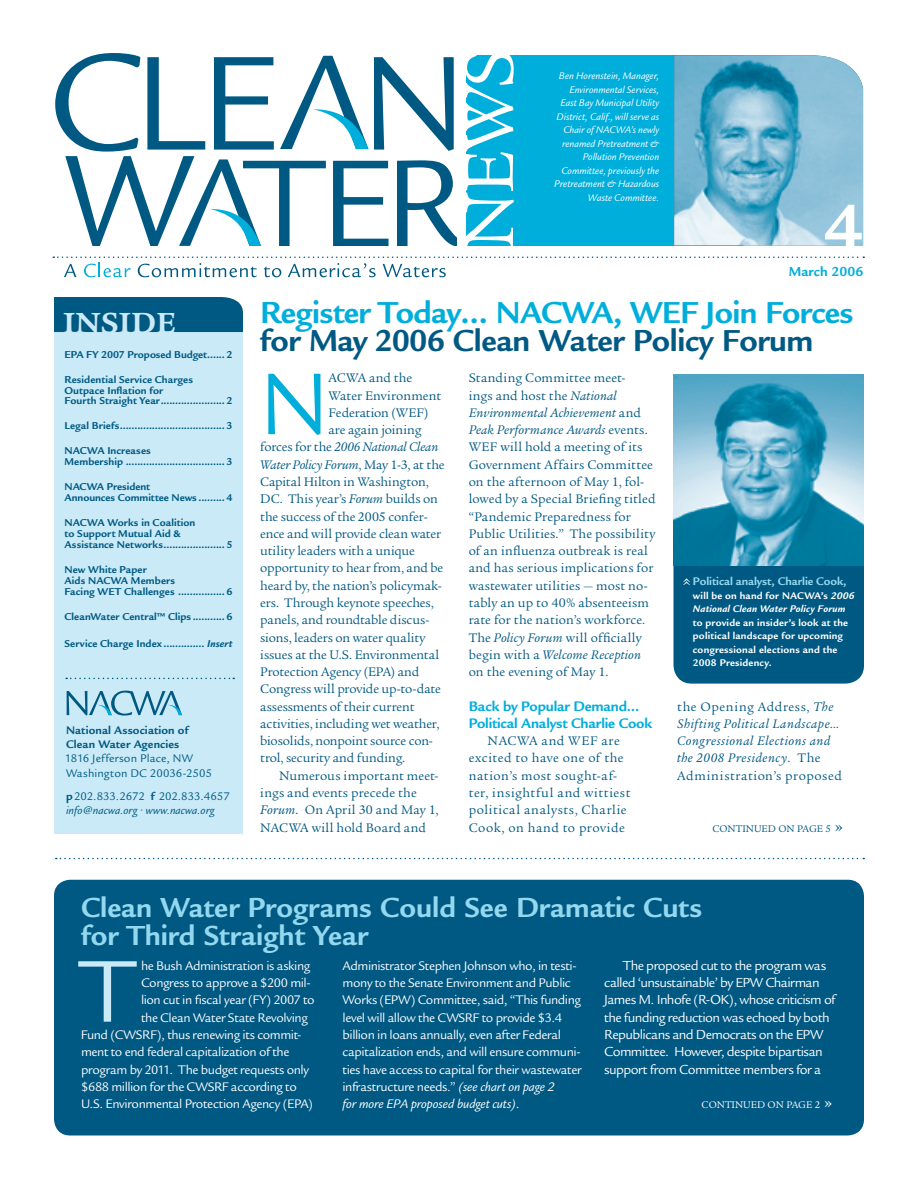
<style>
.page{position:relative;width:918px;height:1188px;background:#fff}
.page>*{position:absolute;margin:0;border:0;box-sizing:border-box;transform-origin:0 0}
.t1{font:95.25px "Legacy Sans";color:#00aedc}
.t2{font:95.25px "Legacy Sans";color:#c9eaf6}
.t3{font:700 71.55px "Legacy Sans";color:#fff}
.t4{font:700 33px "Legacy Sans";letter-spacing:-.02em;color:#00aedc}
.t5{font:700 33px "Legacy Sans";letter-spacing:-.01em;color:#005983}
.t6{font:700 31.5px "Legacy Serif";color:#c9eaf6}
.t7{font:700 30px/28.5px "Legacy Sans";color:#94d8ef}
.t8{font:700 15px/17.2px "Legacy Sans";letter-spacing:-.015em;color:#00aedc}
.t9{font:14.25px/17.2px "Legacy Sans";letter-spacing:-.04em;color:#fff}
.t10{font:700 14.25px "Legacy Sans";color:#00aedc}
.t11{font:13.5px/17.2px "Legacy Serif";letter-spacing:.005em;color:#005983}
.t12{font:13.5px/17.2px "Legacy Sans";letter-spacing:-.03em;color:#fff}
.t13{font:13.5px/17.2px "Legacy Serif";letter-spacing:.04em;color:#005983}
.t14{font:italic 13.5px/17.2px "Legacy Serif";letter-spacing:.04em;color:#005983}
.t15{font:italic 13.5px "Legacy Serif";letter-spacing:-.01em;color:#005983}
.t16{font:13.5px "Legacy Serif";letter-spacing:-.02em;color:#005983}
.t17{font:italic 12px/14.2px "Legacy Sans";letter-spacing:.005em;color:#005983}
.t18{font:12px/14.2px "Legacy Sans";letter-spacing:.01em;color:#005983}
.t19{font:700 12px/14.2px "Legacy Sans";letter-spacing:.01em;color:#005983}
.t20{font:700 12px "Legacy Sans";color:#94d8ef}
.t21{font:700 10.8px/10.8px "Legacy Sans";letter-spacing:.005em;color:#005983}
.t22{font:italic 10.5px/13.5px "Legacy Sans";color:#fff;text-align:right}
.t23{font:700 10.5px/13.5px "Legacy Sans";letter-spacing:.02em;color:#fff}
.t24{font:italic 700 10.5px/13.5px "Legacy Sans";letter-spacing:.015em;color:#fff}
.t25{font:10.5px "Legacy Serif";color:#fff}
.t26{font:10.5px "Legacy Serif";color:#005983}
.s1{font-style:italic}
.s2{font-weight:700;font-style:normal}
.s3{font-style:normal}
.s4{font-size:18px}
</style>
<div class="page">
<div style="left:466px;top:55px;width:277px;height:190px;background:#00aedc"></div>
<svg style="left:466px;top:55px;width:48px;height:190px"></svg>
<svg style="left:55px;top:53px;width:402px;height:192px"></svg>
<svg style="left:53px;top:256px;width:811px;height:21px"></svg>
<img style="left:674px;top:55px;width:189px;height:190px">
<div style="left:54px;top:312px;width:189px;height:522px;background:#c9eaf6"></div>
<div style="left:54px;top:297px;width:189px;height:35px;background:#005983"></div>
<div style="left:54px;top:880px;width:810px;height:256px;background:#005983;border-radius:16px"></div>
<div style="left:674px;top:497px;width:189px;height:186px;background:#005983;border-radius:17px"></div>
<div style="left:673px;top:497px;width:191px;height:187px;border:2px solid #005983;border-radius:17px"></div>
<img style="left:674px;top:375px;width:190px;height:190px">
<svg style="left:56px;top:858px;width:808px;height:1px"></svg>
<svg style="left:66px;top:678px;width:168px;height:1px"></svg>
<svg style="left:67px;top:691px;width:115px;height:25px"></svg>
<svg style="left:683px;top:578px;width:7px;height:7px"></svg>
<h3 class="t6" style="left:63px;top:311px;width:115px">INSIDE</h3>
<p class="t21" style="left:64px;top:350px;width:169px">EPA FY 2007 Proposed Budget ...... 2</p>
<p class="t21" style="left:64px;top:375px;width:169px">Residential Service Charges<br>Outpace Inflation for<br>Fourth Straight Year ...................... 2</p>
<p class="t21" style="left:64px;top:422px;width:169px">Legal Briefs .................................... 3</p>
<p class="t21" style="left:64px;top:447px;width:169px">NACWA Increases<br>Membership .................................. 3</p>
<p class="t21" style="left:64px;top:482px;width:170px">NACWA President<br>Announces Committee News ......... 4</p>
<p class="t21" style="left:64px;top:518px;width:169px">NACWA Works in Coalition<br>to Support Mutual Aid &amp;<br>Assistance Networks ..................... 5</p>
<p class="t21" style="left:64px;top:565px;width:170px">New White Paper<br>Aids NACWA Members<br>Facing WET Challenges ................ 6</p>
<p class="t21" style="left:64px;top:612px;width:169px">CleanWater Central™ Clips ........... 6</p>
<p class="t21" style="left:64px;top:640px;width:170px">Service Charge Index .............. <span class="s1">Insert</span></p>
<p class="t19" style="left:66px;top:724px;width:124px">National Association of<br>Clean Water Agencies</p>
<p class="t18" style="left:65px;top:753px;width:148px">1816 Jefferson Place, NW<br>Washington DC 20036-2505</p>
<p class="t17" style="left:66px;top:790px;width:165px"><span class="s2">p</span> <span class="s3">202.833.2672</span> <span class="s2">f</span> <span class="s3">202.833.4657 </span>info@nacwa.org • www.nacwa.org</p>
<p class="t22" style="left:554px;top:70px;width:107px">Ben Horenstein, Manager,<br>Environmental Services,<br>East Bay Municipal Utility<br>District, Calif., will serve as<br>Chair of NACWA’s newly renamed Pretreatment &amp;<br>Pollution Prevention<br>Committee, previously the<br>Pretreatment &amp; Hazardous<br>Waste Committee.</p>
<h2 class="t3" style="left:823px;top:201px;width:41px">4</h2>
<p class="t10" style="left:789px;top:266px;width:76px">March 2006</p>
<h3 class="t4" style="left:260px;top:300px;width:595px">Register Today… NACWA, WEF Join Forces</h3>
<h3 class="t5" style="left:260px;top:328px;width:555px">for May 2006 Clean Water Policy Forum</h3>
<h1 class="t1" style="left:260px;top:368px;width:70px">N</h1>
<p class="t11" style="left:329px;top:371px;width:85px">ACWA and the</p>
<p class="t11" style="left:329px;top:388px;width:114px">Water Environment</p>
<p class="t11" style="left:329px;top:405px;width:101px">Federation (WEF)</p>
<p class="t11" style="left:329px;top:423px;width:94px">are again joining</p>
<p class="t15" style="left:260px;top:442px;width:180px"><span class="s3">forces for the</span> 2006 National Clean</p>
<p class="t15" style="left:260px;top:459px;width:186px">Water Policy Forum<span class="s3">, May 1-3, at the</span></p>
<p class="t11" style="left:260px;top:474px;width:170px">Capital Hilton in Washington,</p>
<p class="t11" style="left:260px;top:492px;width:179px">DC. This year’s <span class="s1">Forum</span> builds on</p>
<p class="t11" style="left:260px;top:509px;width:169px">the success of the 2005 confer-</p>
<p class="t11" style="left:260px;top:526px;width:182px">ence and will provide clean water</p>
<p class="t11" style="left:260px;top:544px;width:156px">utility leaders with a unique</p>
<p class="t11" style="left:260px;top:561px;width:185px">opportunity to hear from, and be</p>
<p class="t11" style="left:260px;top:578px;width:183px">heard by, the nation’s policymak-</p>
<p class="t11" style="left:260px;top:595px;width:175px">ers. Through keynote speeches,</p>
<p class="t11" style="left:260px;top:613px;width:171px">panels, and roundtable discus-</p>
<p class="t11" style="left:260px;top:630px;width:167px">sions, leaders on water quality</p>
<p class="t11" style="left:260px;top:647px;width:180px">issues at the U.S. Environmental</p>
<p class="t11" style="left:260px;top:664px;width:160px">Protection Agency (EPA) and</p>
<p class="t11" style="left:260px;top:682px;width:182px">Congress will provide up-to-date</p>
<p class="t11" style="left:260px;top:699px;width:156px">assessments of their current</p>
<p class="t11" style="left:260px;top:716px;width:181px">activities, including wet weather,</p>
<p class="t16" style="left:260px;top:736px;width:174px">biosolids, nonpoint source con-</p>
<p class="t11" style="left:260px;top:751px;width:146px">trol, security and funding.</p>
<p class="t11" style="left:279px;top:768px;width:161px">Numerous important meet-</p>
<p class="t11" style="left:260px;top:785px;width:158px">ings and events precede the</p>
<p class="t11" style="left:260px;top:803px;width:180px"><span class="s1">Forum</span>. On April 30 and May 1,</p>
<p class="t11" style="left:260px;top:820px;width:167px">NACWA will hold Board and</p>
<p class="t11" style="left:469px;top:371px;width:188px">Standing Committee meet-<br>ings and host the <span class="s1">National<br>Environmental Achievement</span> and<br><span class="s1">Peak Performance Awards</span> events.<br>WEF will hold a meeting of its<br>Government Affairs Committee on the afternoon of May 1, fol&shy;lowed by a Special Briefing titled “Pandemic Preparedness for<br>Public Utilities.” The possibility of an influenza outbreak is real and has serious implications for wastewater utilities — most no&shy;tably an up to 40% absenteeism rate for the nation’s workforce.<br>The <span class="s1">Policy Forum</span> will officially begin with a <span class="s1">Welcome Reception </span>on the evening of May 1.</p>
<p class="t8" style="left:469px;top:699px;width:185px">Back by Popular Demand…<br>Political Analyst Charlie Cook</p>
<p class="t13" style="left:469px;top:734px;width:163px;text-indent:19px">NACWA and WEF are excited to have one of the nation’s most sought-af&shy;ter, insightful and wittiest political analysts, Charlie<br>Cook, on hand to provide</p>
<p class="t20" style="left:693px;top:577px;width:155px">Political analyst, Charlie Cook,</p>
<p class="t24" style="left:693px;top:590px;width:163px"><span class="s3">will be on hand for NACWA’s</span> 2006<br>National Clean Water Policy Forum</p>
<p class="t23" style="left:693px;top:617px;width:157px">to provide an insider’s look at the political landscape for upcoming congressional elections and the<br>2008 Presidency.</p>
<p class="t14" style="left:677px;top:699px;width:166px"><span class="s3">the Opening Address,</span> The<br>Shifting Political Landscape…<br>Congressional Elections and the 2008 Presidency<span class="s3">. The<br>Administration’s proposed</span></p>
<p class="t26" style="left:712px;top:824px;width:132px">CONTINUED ON PAGE 5 <span class="s4">»</span></p>
<h3 class="t7" style="left:81px;top:896px;width:623px">Clean Water Programs Could See Dramatic Cuts for Third Straight Year</h3>
<h1 class="t2" style="left:81px;top:956px;width:54px">T</h1>
<p class="t12" style="left:141px;top:958px;width:171px">he Bush Administration is asking</p>
<p class="t12" style="left:343px;top:958px;width:241px">Administrator Stephen Johnson who, in testi&shy;mony to the Senate Environment and Public Works (EPW) Committee, said, “This funding level will allow the CWSRF to provide $3.4 billion in loans annually, even after Federal capitalization ends, and will ensure communi&shy;ties have access to capital for their wastewater infrastructure needs.” <span class="s1">(see chart on page 2<br>for more EPA proposed budget cuts)</span>.</p>
<p class="t9" style="left:604px;top:958px;width:233px;text-indent:19px">The proposed cut to the program was called ‘unsustainable’ by EPW Chairman James M. Inhofe (R-OK), whose criticism of the funding reduction was echoed by both Republicans and Democrats on the EPW Committee. However, despite bipartisan support from Committee members for a</p>
<p class="t12" style="left:141px;top:976px;width:171px">Congress to approve a $200 mil-</p>
<p class="t12" style="left:141px;top:993px;width:175px">lion cut in fiscal year (FY) 2007 to</p>
<p class="t12" style="left:141px;top:1010px;width:168px">the Clean Water State Revolving</p>
<p class="t12" style="left:81px;top:1027px;width:222px">Fund (CWSRF), thus renewing its commit-</p>
<p class="t12" style="left:81px;top:1045px;width:210px">ment to end federal capitalization of the</p>
<p class="t12" style="left:81px;top:1062px;width:229px">program by 2011. The budget requests only</p>
<p class="t12" style="left:81px;top:1079px;width:217px">$688 million for the CWSRF according to</p>
<p class="t12" style="left:81px;top:1097px;width:233px">U.S. Environmental Protection Agency (EPA)</p>
<p class="t25" style="left:702px;top:1101px;width:132px">CONTINUED ON PAGE 2 <span class="s4">»</span></p>
</div>
